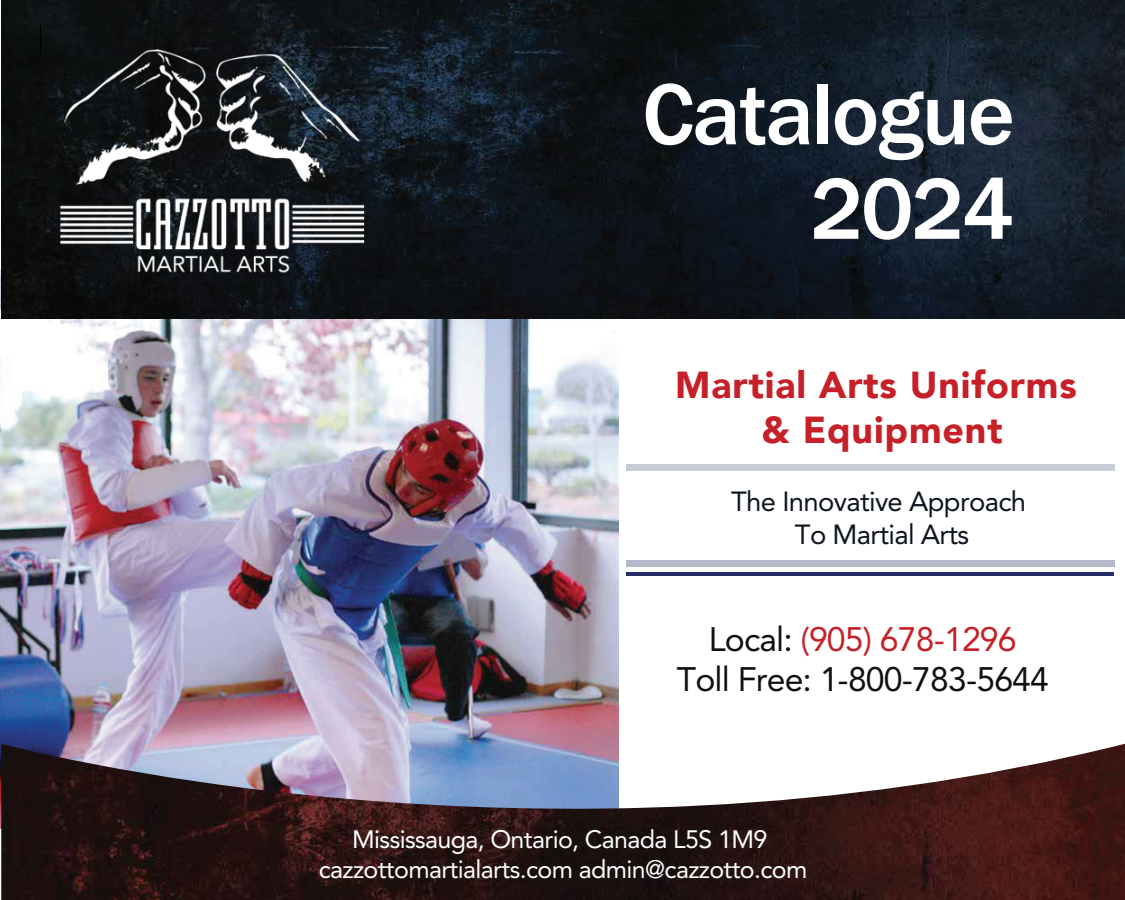
<style>
.page{position:relative;width:1125px;height:900px;background:#fff}
.page>*{position:absolute;margin:0;border:0;box-sizing:border-box;transform-origin:0 0}
.t1{font:500 90px "Franklin Gothic";letter-spacing:-.025em;color:#fff}
.t2{font:900 37.5px/45px "Avenir LT";letter-spacing:.025em;color:#c62028;text-align:center}
.t3{font:33.75px/40.5px "Avenir LT Std";letter-spacing:-.025em;color:#0d1111;text-align:center}
.t4{font:27.5px/33px "Avenir LT Std";letter-spacing:-.025em;color:#0e151f;text-align:center}
.t5{font:25px/30px "Avenir LT Std";letter-spacing:-.025em;color:#fff;text-align:center}
.s1{color:#c62028}
</style>
<div class="page">
<img style="left:0;top:269px;width:619px;height:560px">
<div style="left:626px;top:560px;width:489px;height:7px;background:#b6b9cc"></div>
<hr style="left:627px;top:572px;width:487px;height:4px;background:#242d65">
<div style="left:626px;top:464px;width:489px;height:7px;background:#c8cbd8"></div>
<img style="left:1px;top:744px;width:1124px;height:156px">
<img style="left:1px;top:0;width:1124px;height:319px">
<hr style="left:41px;top:25px;width:1px;height:30px;background:#000">
<img style="left:60px;top:49px;width:304px;height:227px">
<h1 class="t1" style="left:642px;top:59px;width:374px">Catalogue</h1>
<h1 class="t1" style="left:810px;top:153px;width:206px">2024</h1>
<h2 class="t2" style="left:675px;top:362px;width:403px">Martial Arts Uniforms &amp; Equipment</h2>
<p class="t4" style="left:731px;top:485px;width:297px">The Innovative Approach<br>To Martial Arts</p>
<h3 class="t3" style="left:677px;top:619px;width:374px">Local: <span class="s1">(905) 678-1296<br></span>Toll Free: 1-800-783-5644</h3>
<p class="t5" style="left:319px;top:824px;width:490px">Mississauga, Ontario, Canada L5S 1M9 cazzottomartialarts.com admin@cazzotto.com</p>
</div>
